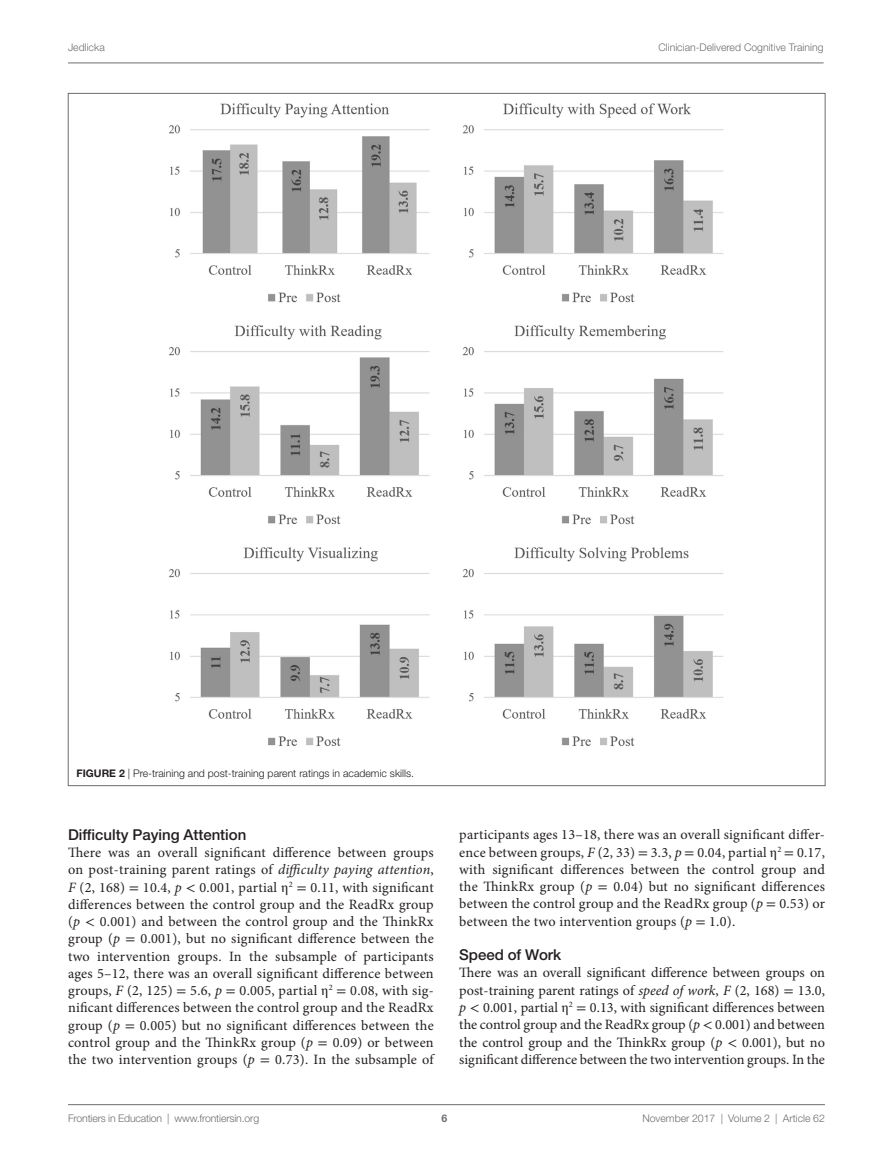
<style>
.page{position:relative;width:893px;height:1170px;background:#fff}
.page>*{position:absolute;margin:0;border:0;box-sizing:border-box;transform-origin:0 0}
.t1{font:500 15px "Helvetica Neue LT Std";color:#231f20}
.t2{font:14.25px/17.2px "Minion Pro";letter-spacing:.01em;color:#231f20;text-align:justify}
.t3{font:300 10.5px "Helvetica Neue LT Std";color:#6c6d70}
.t4{font:300 10.5px "Helvetica Neue LT Std";color:#231f20}
.t5{font:700 10.5px "Helvetica Neue LT Std";color:#6c6d70}
.s1{font-weight:700}
.s2{font-style:italic}
.s3{font-family:"STIX General"}
</style>
<div class="page">
<img style="left:169px;top:103px;width:555px;height:643px">
<hr style="left:68px;top:63px;width:756px;height:1px;background:#6c6d70">
<hr style="left:68px;top:1104px;width:757px;height:1px;background:#6c6d70">
<p class="t3" style="left:68px;top:41px;width:38px">Jedlicka</p>
<p class="t3" style="left:658px;top:41px;width:167px">Clinician-Delivered Cognitive Training</p>
<p class="t4" style="left:77px;top:767px;width:339px"><span class="s1">FIG URE 2</span> | Pre-training and post-training parent ratings in academic skills.</p>
<p class="t1" style="left:68px;top:825px;width:180px">Difficulty Paying Attention</p>
<p class="t2" style="left:68px;top:843px;width:367px">There was an overall significant difference between groups on post-training parent ratings of <span class="s2">difficulty paying attention</span>, <span class="s2">F</span> (2, 168) <span class="s3">=</span> 10.4, <span class="s2">p</span> <span class="s3">&lt;</span> 0.001, partial <span class="s3">η</span><sup>2</sup> <span class="s3">=</span> 0.11, with significant differences between the control group and the ReadRx group (<span class="s2">p</span> <span class="s3">&lt;</span> 0.001) and between the control group and the ThinkRx group (<span class="s2">p</span> <span class="s3">=</span> 0.001), but no significant difference between the two intervention groups. In the subsample of participants ages 5–12, there was an overall significant difference between groups, <span class="s2">F</span> (2, 125) <span class="s3">=</span> 5.6, <span class="s2">p</span> <span class="s3">=</span> 0.005, partial <span class="s3">η</span><sup>2</sup> <span class="s3">=</span> 0.08, with sig&shy;nificant differences between the control group and the ReadRx group (<span class="s2">p</span> <span class="s3">=</span> 0.005) but no significant differences between the control group and the ThinkRx group (<span class="s2">p</span> <span class="s3">=</span> 0.09) or between the two intervention groups (<span class="s2">p</span> <span class="s3">=</span> 0.73). In the subsample of</p>
<p class="t2" style="left:459px;top:826px;width:367px">participants ages 13–18, there was an overall significant differ&shy;ence between groups, <span class="s2">F</span> (2, 33) <span class="s3">=</span> 3.3, <span class="s2">p</span> <span class="s3">=</span> 0.04, partial <span class="s3">η</span><sup>2</sup> <span class="s3">=</span> 0.17, with significant differences between the control group and the ThinkRx group (<span class="s2">p</span> <span class="s3">=</span> 0.04) but no significant differences between the control group and the ReadRx group (<span class="s2">p</span> <span class="s3">=</span> 0.53) or between the two intervention groups (<span class="s2">p</span> <span class="s3">=</span> 1.0).</p>
<p class="t1" style="left:459px;top:945px;width:103px">Speed of Work</p>
<p class="t2" style="left:459px;top:964px;width:367px">There was an overall significant difference between groups on post-training parent ratings of <span class="s2">speed of work</span>, <span class="s2">F</span> (2, 168) <span class="s3">=</span> 13.0, <span class="s2">p</span> <span class="s3">&lt;</span> 0.001, partial <span class="s3">η</span><sup>2</sup> <span class="s3">=</span> 0.13, with significant differences between the control group and the ReadRx group (<span class="s2">p</span> <span class="s3">&lt;</span> 0.001) and between the control group and the ThinkRx group (<span class="s2">p</span> <span class="s3">&lt;</span> 0.001), but no significant difference between the two intervention groups. In the</p>
<p class="t3" style="left:68px;top:1111px;width:193px">Frontiers in Education | www.frontiersin.org</p>
<p class="t3" style="left:642px;top:1111px;width:184px">November 2017 | Volume 2 | Article 62</p>
<p class="t5" style="left:441px;top:1111px;width:7px">6</p>
</div>
